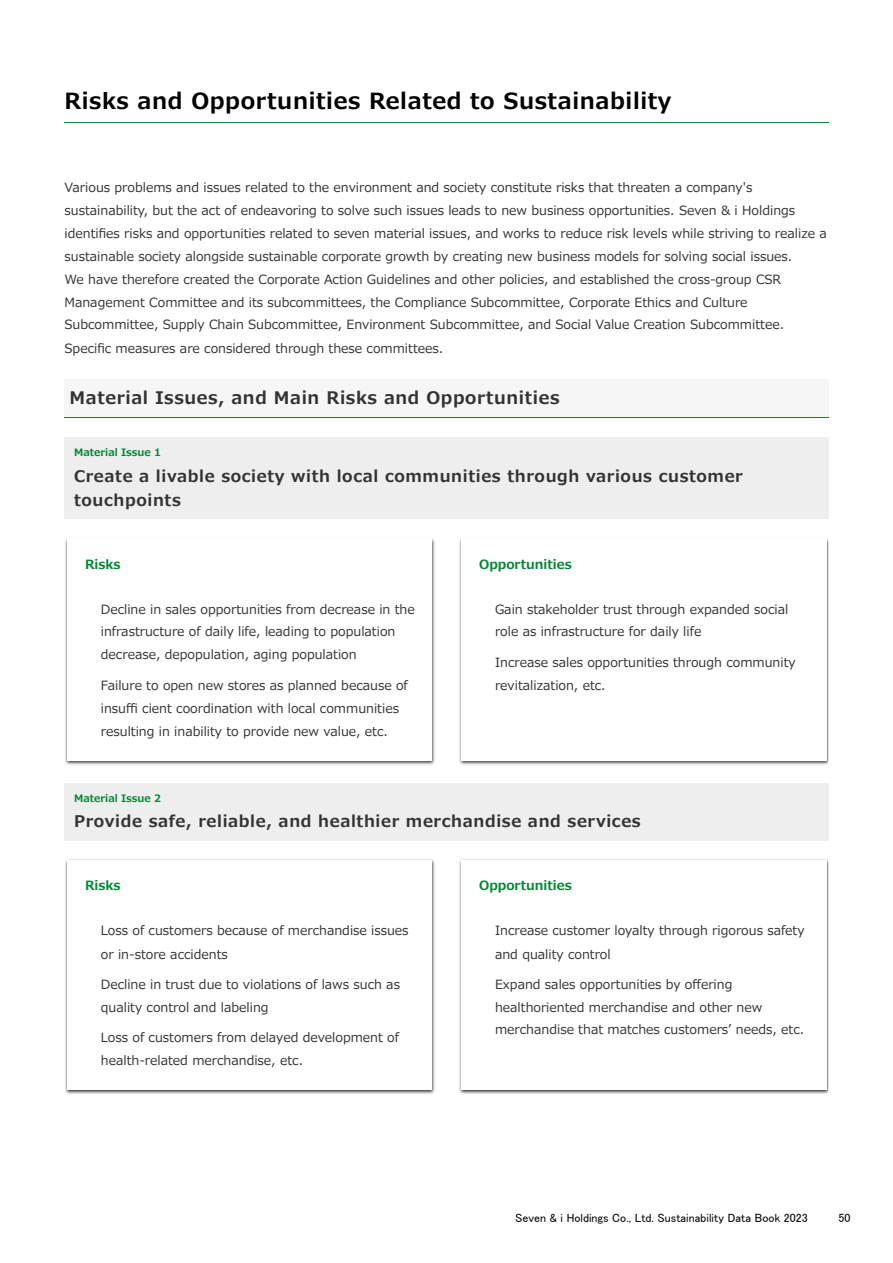
<style>
.page{position:relative;width:893px;height:1263px;background:#fff}
.page>*{position:absolute;margin:0;border:0;box-sizing:border-box;transform-origin:0 0}
.t1{font:700 22.2px "Meiryo";letter-spacing:.03em;color:#000}
.t2{font:700 17.25px "Meiryo";letter-spacing:.035em;color:#333}
.t3{font:700 16.05px/24px "Meiryo";letter-spacing:.04em;color:#333}
.t4{font:12.75px/23px "Meiryo";color:#333}
.t5{font:700 12.75px "Meiryo";color:#083}
.t6{font:12px "MS P Gothic";color:#000}
.t7{font:700 10.2px "Meiryo";color:#083}
</style>
<div class="page">
<div style="left:65px;top:380px;width:763px;height:38px;background:#f6f6f6"></div>
<hr style="left:65px;top:417px;width:763px;height:1px;background:#083">
<div style="left:65px;top:437px;width:763px;height:82px;background:#eee"></div>
<div style="left:65px;top:783px;width:763px;height:58px;background:#eee"></div>
<hr style="left:65px;top:122px;width:763px;height:1px;background:#083">
<div style="left:65px;top:536px;width:371px;height:231px;background:#000;opacity:.8"></div>
<div style="left:68px;top:538px;width:364px;height:222px;background:#fff"></div>
<div style="left:457px;top:536px;width:371px;height:231px;background:#000;opacity:.8"></div>
<div style="left:461px;top:538px;width:366px;height:222px;background:#fff"></div>
<div style="left:65px;top:858px;width:371px;height:238px;background:#000;opacity:.8"></div>
<div style="left:68px;top:860px;width:364px;height:230px;background:#fff"></div>
<div style="left:457px;top:858px;width:371px;height:238px;background:#000;opacity:.8"></div>
<div style="left:461px;top:860px;width:366px;height:230px;background:#fff"></div>
<h1 class="t1" style="left:65px;top:85px;width:608px">Risks and Opportunities Related to Sustainability</h1>
<p class="t4" style="left:65px;top:177px;width:763px">Various problems and issues related to the environment and society constitute risks that threaten a company's sustainability, but the act of endeavoring to solve such issues leads to new business opportunities. Seven &amp; i Holdings identifies risks and opportunities related to seven material issues, and works to reduce risk levels while striving to realize a sustainable society alongside sustainable corporate growth by creating new business models for solving social issues.<br>We have therefore created the Corporate Action Guidelines and other policies, and established the cross-group CSR Management Committee and its subcommittees, the Compliance Subcommittee, Corporate Ethics and Culture Subcommittee, Supply Chain Subcommittee, Environment Subcommittee, and Social Value Creation Subcommittee.<br>Specific measures are considered through these committees.</p>
<h2 class="t2" style="left:70px;top:386px;width:491px">Material Issues, and Main Risks and Opportunities</h2>
<p class="t7" style="left:74px;top:445px;width:88px">Material Issue 1</p>
<p class="t3" style="left:74px;top:465px;width:670px">Create a livable society with local communities through various customer touchpoints</p>
<p class="t5" style="left:85px;top:555px;width:37px">Risks</p>
<p class="t4" style="left:101px;top:598px;width:315px">Decline in sales opportunities from decrease in the infrastructure of daily life, leading to population decrease, depopulation, aging population</p>
<p class="t4" style="left:101px;top:675px;width:308px">Failure to open new stores as planned because of insuffi cient coordination with local communities resulting in inability to provide new value, etc.</p>
<p class="t5" style="left:479px;top:555px;width:94px">Opportunities</p>
<p class="t4" style="left:495px;top:598px;width:295px;line-height:22.5px">Gain stakeholder trust through expanded social role as infrastructure for daily life</p>
<p class="t4" style="left:495px;top:651px;width:302px">Increase sales opportunities through community revitalization, etc.</p>
<p class="t7" style="left:74px;top:791px;width:88px">Material Issue 2</p>
<p class="t3" style="left:74px;top:810px;width:568px">Provide safe, reliable, and healthier merchandise and services</p>
<p class="t5" style="left:85px;top:877px;width:37px">Risks</p>
<p class="t4" style="left:101px;top:920px;width:309px">Loss of customers because of merchandise issues or in-store accidents</p>
<p class="t4" style="left:101px;top:973px;width:300px">Decline in trust due to violations of laws such as quality control and labeling</p>
<p class="t4" style="left:101px;top:1026px;width:300px">Loss of customers from delayed development of health-related merchandise, etc.</p>
<p class="t5" style="left:479px;top:877px;width:94px">Opportunities</p>
<p class="t4" style="left:495px;top:920px;width:311px">Increase customer loyalty through rigorous safety and quality control</p>
<p class="t4" style="left:495px;top:973px;width:311px">Expand sales opportunities by offering healthoriented merchandise and other new merchandise that matches customers’ needs, etc.</p>
<p class="t6" style="left:515px;top:1211px;width:294px">Seven &amp; i Holdings Co., Ltd. Sustainability Data Book 2023</p>
<p class="t6" style="left:838px;top:1211px;width:13px">50</p>
</div>
